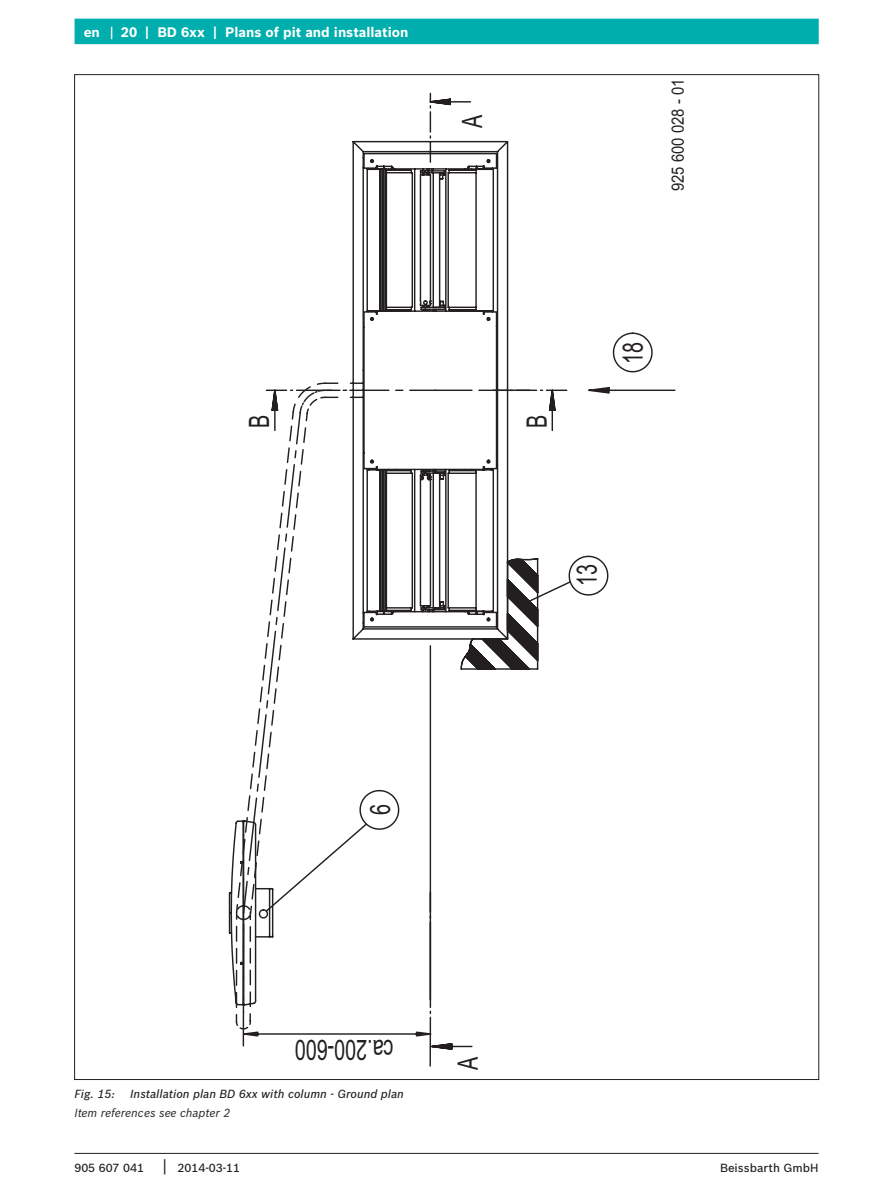
<style>
.page{position:relative;width:893px;height:1191px;background:#fff}
.page>*{position:absolute;margin:0;border:0;box-sizing:border-box;transform-origin:0 0}
.t1{font:28.05px "Arial";color:#231f20;scale:.7 1}
.t2{font:16.95px "Arial";letter-spacing:-.005em;color:#231f20;scale:.88 1}
.t3{font:700 13.5px "Bosch Sans";color:#fff}
.t4{font:italic 500 11.55px "Bosch Sans";color:#231f20}
.t5{font:500 11.55px "Bosch Sans";color:#231f20}
.FigLegend_0-0{font:italic 11.55px "Bosch Sans";color:#231f20}
.s1{font-weight:400;font-size:16.5px}
</style>
<div class="page">
<div style="left:75px;top:19px;width:744px;height:25px;background:#00afad"></div>
<hr style="left:74px;top:1153px;width:745px;height:1px;background:#231f20">
<svg style="left:111px;top:27px;width:1px;height:12px"></svg>
<svg style="left:235px;top:92px;width:274px;height:955px"></svg>
<svg style="left:359px;top:332px;width:294px;height:498px"></svg>
<svg style="left:578px;top:386px;width:98px;height:8px"></svg>
<svg style="left:242px;top:1030px;width:22px;height:7px"></svg>
<svg style="left:264px;top:822px;width:209px;height:228px"></svg>
<svg style="left:271px;top:379px;width:8px;height:53px"></svg>
<svg style="left:523px;top:379px;width:49px;height:226px"></svg>
<svg style="left:419px;top:98px;width:53px;height:8px"></svg>
<p class="t3" style="left:84px;top:22px;width:18px">en</p>
<p class="t3" style="left:121px;top:22px;width:289px">20 | BD 6xx | Plans of pit and installation</p>
<p class="t1" style="left:462px;top:127px;width:20px;rotate:-90deg">A</p>
<p class="t2" style="left:672px;top:191px;width:129px;rotate:-90deg">925 600 028 - 01</p>
<p class="t1" style="left:249px;top:428px;width:20px;rotate:-90deg">B</p>
<p class="t1" style="left:527px;top:428px;width:20px;rotate:-90deg">B</p>
<p class="t1" style="left:623px;top:363px;width:33px;rotate:-90deg">18</p>
<p class="t1" style="left:577px;top:586px;width:33px;rotate:-90deg">13</p>
<p class="t1" style="left:370px;top:815px;width:17px;rotate:-90deg">6</p>
<p class="t1" style="left:394px;top:1059px;width:143px;rotate:-180deg">ca.200-600</p>
<p class="t4" style="left:74px;top:1085px;width:42px">Fig. 15:</p>
<p class="t4" style="left:130px;top:1085px;width:275px">Installation plan BD 6xx with column - Ground plan</p>
<p class="FigLegend_0-0" style="left:74px;top:1103px;width:158px">Item references see chapter 2</p>
<p class="t1" style="left:458px;top:1070px;width:20px;rotate:-90deg">A</p>
<p class="t5" style="left:74px;top:1159px;width:167px">905 607 041 <span class="s1">|</span> 2014-03-11</p>
<p class="t5" style="left:720px;top:1159px;width:100px">Beissbarth GmbH</p>
</div>
